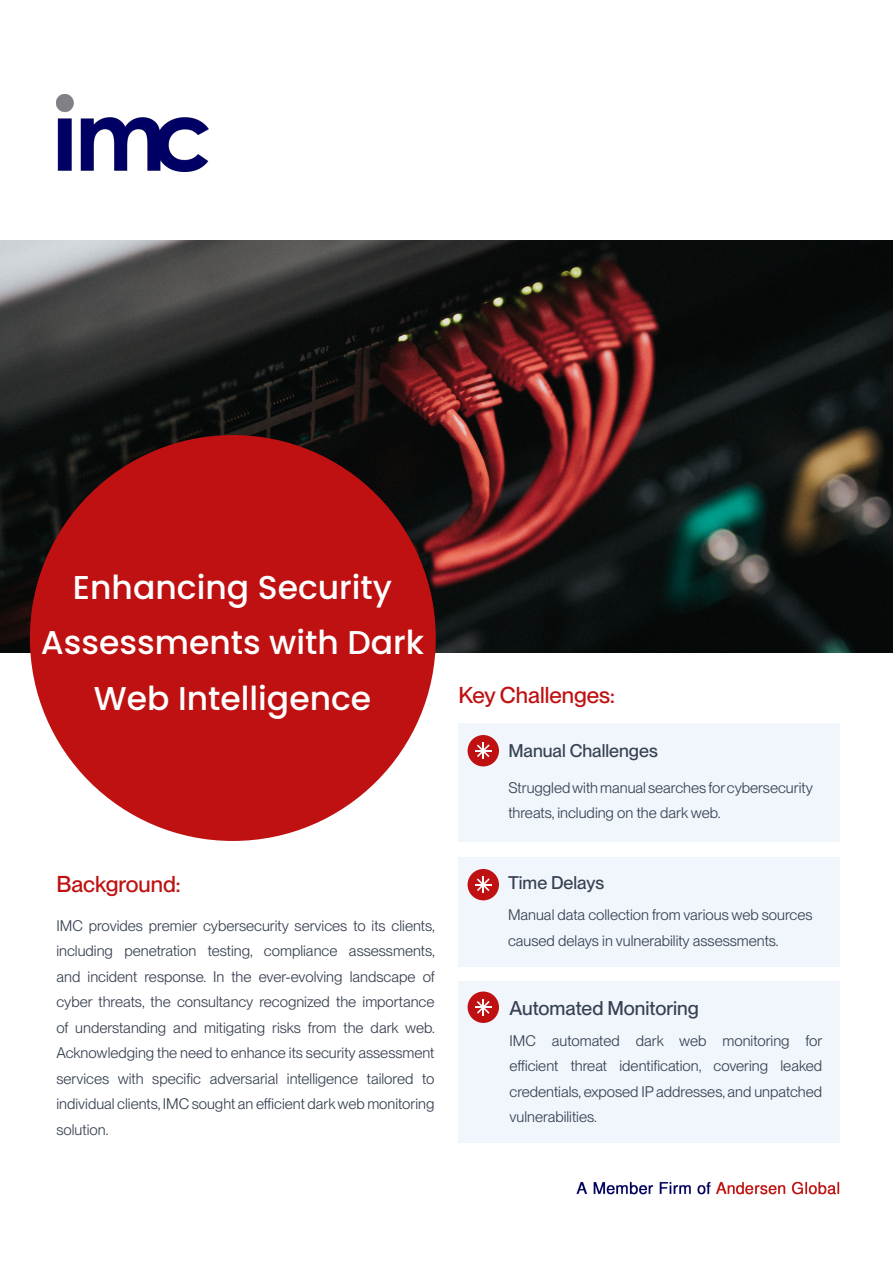
<style>
.page{position:relative;width:893px;height:1263px;background:#fff}
.page>*{position:absolute;margin:0;border:0;box-sizing:border-box;transform-origin:0 0}
.t1{font:500 33px/55.5px "Poppins";color:#fff;text-align:center}
.t2{font:500 22.5px "PP Neue Montreal";color:#bf1111}
.t3{font:500 19.5px "PP Neue Montreal";color:#384252}
.t4{font:500 18px "PP Neue Montreal";color:#384252}
.t5{font:15px/25.5px "PP Neue Montreal";color:#374151;text-align:justify}
</style>
<div class="page">
<img style="left:57px;top:94px;width:152px;height:77px">
<img style="left:576px;top:1181px;width:264px;height:14px">
<img style="left:0;top:240px;width:893px;height:412px">
<div style="left:30px;top:435px;width:406px;height:406px;background:#bf1111;border-radius:50%"></div>
<div style="left:458px;top:723px;width:382px;height:119px;background:#f0f6fc"></div>
<div style="left:468px;top:735px;width:31px;height:31px;background:#bf1111;border-radius:50%"></div>
<svg style="left:475px;top:742px;width:16px;height:17px"></svg>
<div style="left:458px;top:857px;width:382px;height:109px;background:#f0f6fc"></div>
<div style="left:468px;top:869px;width:31px;height:31px;background:#bf1111;border-radius:50%"></div>
<svg style="left:475px;top:876px;width:16px;height:17px"></svg>
<div style="left:458px;top:981px;width:382px;height:162px;background:#f0f6fc"></div>
<div style="left:468px;top:991px;width:31px;height:32px;background:#bf1111;border-radius:50%"></div>
<svg style="left:475px;top:999px;width:16px;height:16px"></svg>
<p class="t1" style="left:41px;top:560px;width:385px">Enhancing Security<br>Assessments with Dark<br>Web Intelligence</p>
<p class="t2" style="left:56px;top:871px;width:126px">Background:</p>
<p class="t5" style="left:56px;top:912px;width:380px">IMC provides premier cybersecurity services to its clients, including penetration testing, compliance assessments, and incident response. In the ever-evolving landscape of cyber threats, the consultancy recognized the importance of understanding and mitigating risks from the dark web.<br>Acknowledging the need to enhance its security assessment services with specific adversarial intelligence tailored to individual clients, IMC sought an efficient dark web monitoring solution.</p>
<p class="t2" style="left:458px;top:681px;width:158px">Key Challenges:</p>
<p class="t4" style="left:508px;top:739px;width:151px">Manual Challenges</p>
<p class="t5" style="left:508px;top:774px;width:306px">Struggled with manual searches for cybersecurity threats, including on the dark web.</p>
<p class="t4" style="left:508px;top:871px;width:98px">Time Delays</p>
<p class="t5" style="left:508px;top:902px;width:306px">Manual data collection from various web sources caused delays in vulnerability assessments.</p>
<p class="t3" style="left:509px;top:996px;width:191px">Automated Monitoring</p>
<p class="t5" style="left:509px;top:1027px;width:314px">IMC automated dark web monitoring for efficient threat identification, covering leaked credentials, exposed IP addresses, and unpatched vulnerabilities.</p>
</div>
